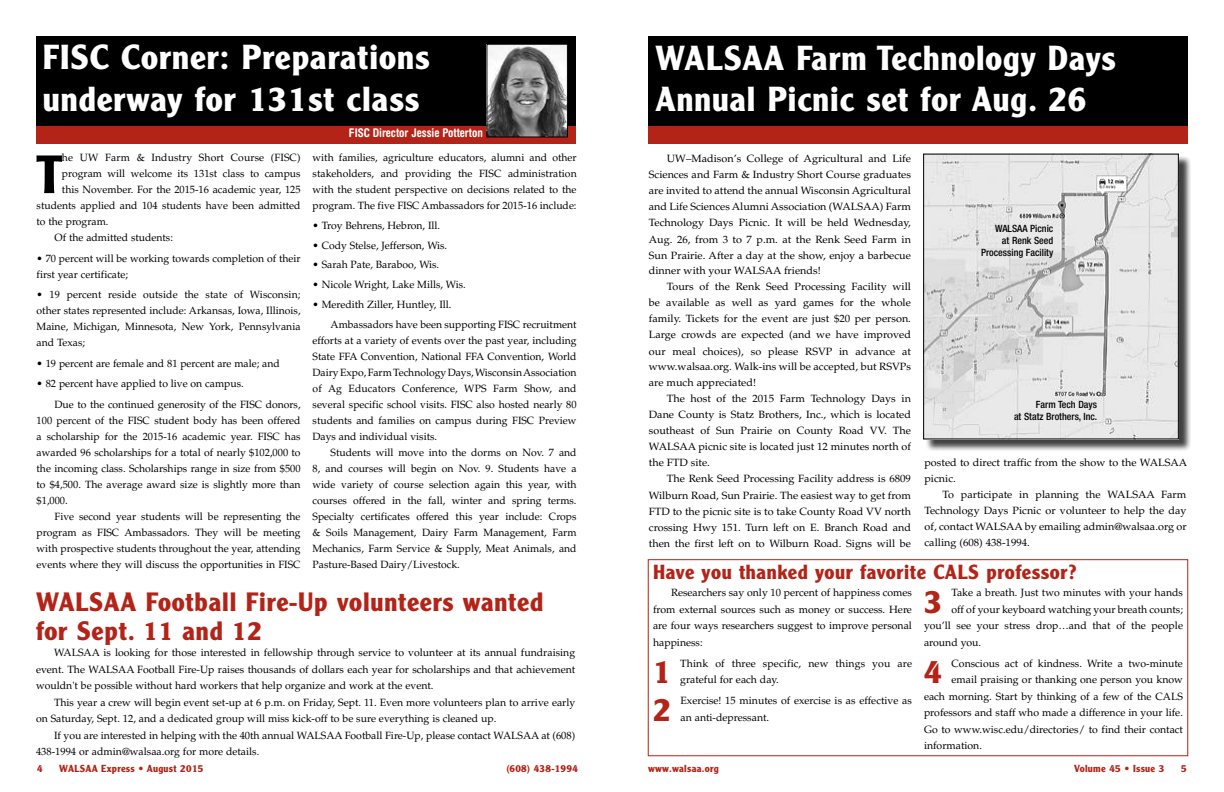
<style>
.page{position:relative;width:1224px;height:792px;background:#fff}
.page>*{position:absolute;margin:0;border:0;box-sizing:border-box;transform-origin:0 0}
.t1{font:700 52.7px "Clearface Gothic LT Std";color:#000}
.t2{font:700 34px/41.5px "Clearface Gothic LT Std";letter-spacing:.03em;color:#fff}
.t3{font:700 32px "Clearface Gothic LT Std";color:#b32317}
.t4{font:700 26px/29px "Clearface Gothic LT Std";letter-spacing:.03em;color:#b32317}
.t5{font:700 20px "Clearface Gothic LT Std";letter-spacing:.03em;color:#b32317}
.t6{font:700 condensed 12px "Helvetica Rounded LT Std";color:#fff}
.t7{font:10.5px/16px "Palatino LT Std";color:#000;text-align:justify}
.t8{font:500 condensed 10px/12px "Helvetica Neue LT Std";color:#000;text-align:right}
.t9{font:700 10px "Clearface Gothic LT Std";letter-spacing:.03em;color:#b32317}
</style>
<div class="page">
<div style="left:648px;top:36px;width:540px;height:90px;background:#000"></div>
<div style="left:648px;top:126px;width:540px;height:18px;background:#b32317"></div>
<div style="left:36px;top:36px;width:540px;height:90px;background:#000"></div>
<div style="left:36px;top:126px;width:540px;height:18px;background:#b32317"></div>
<div style="left:925px;top:156px;width:266px;height:296px;background:#000;opacity:.75"></div>
<img style="left:925px;top:156px;width:252px;height:281px">
<div style="left:923px;top:154px;width:256px;height:285px;border:1px solid #000"></div>
<div style="left:648px;top:559px;width:540px;height:197px;border:1px solid #b32317"></div>
<img style="left:489px;top:46px;width:77px;height:89px">
<div style="left:487px;top:44px;width:81px;height:93px;border:1px solid #000"></div>
<h2 class="t2" style="left:43px;top:37px;width:388px">FISC Corner: Preparations underway for 131st class</h2>
<h1 class="t1" style="left:37px;top:144px;width:27px">T</h1>
<p class="t7" style="left:62px;top:150px;width:240px">he UW Farm &amp; Industry Short Course (FISC)</p>
<p class="t6" style="left:349px;top:126px;width:135px">FISC Director Jessie Potterton</p>
<p class="t7" style="left:313px;top:150px;width:266px">with families, agriculture educators, alumni and other stakeholders, and providing the FISC administration with the student perspective on decisions related to the program. The five FISC Ambassadors for 2015-16 include:</p>
<p class="t7" style="left:313px;top:217px;width:129px">• Troy Behrens, Hebron, Ill.</p>
<p class="t7" style="left:313px;top:237px;width:136px">• Cody Stelse, Jefferson, Wis.</p>
<p class="t7" style="left:313px;top:257px;width:128px">• Sarah Pate, Baraboo, Wis.</p>
<p class="t7" style="left:313px;top:277px;width:155px">• Nicole Wright, Lake Mills, Wis.</p>
<p class="t7" style="left:331px;top:295px;width:248px;line-height:19.7px;text-indent:-18px">• Meredith Ziller, Huntley, Ill.<br>Ambassadors have been supporting FISC recruitment</p>
<p class="t7" style="left:313px;top:332px;width:266px">efforts at a variety of events over the past year, including State FFA Convention, National FFA Convention, World Dairy Expo, Farm Technology Days, Wisconsin Association of Ag Educators Conference, WPS Farm Show, and several specific school visits. FISC also hosted nearly 80 students and families on campus during FISC Preview Days and individual visits.</p>
<p class="t7" style="left:313px;top:444px;width:266px;text-indent:18px">Students will move into the dorms on Nov. 7 and 8, and courses will begin on Nov. 9. Students have a wide variety of course selection again this year, with courses offered in the fall, winter and spring terms.<br>Specialty certificates offered this year include: Crops &amp; Soils Management, Dairy Farm Management, Farm Mechanics, Farm Service &amp; Supply, Meat Animals, and Pasture-Based Dairy/Livestock.</p>
<p class="t7" style="left:62px;top:166px;width:240px">program will welcome its 131st class to campus</p>
<p class="t7" style="left:62px;top:182px;width:240px">this November. For the 2015-16 academic year, 125</p>
<p class="t7" style="left:37px;top:198px;width:266px">students applied and 104 students have been admitted</p>
<p class="t7" style="left:37px;top:214px;width:73px">to the program.</p>
<p class="t7" style="left:55px;top:230px;width:120px">Of the admitted students:</p>
<p class="t7" style="left:37px;top:250px;width:266px">• 70 percent will be working towards completion of their first year certificate;</p>
<p class="t7" style="left:37px;top:287px;width:266px">• 19 percent reside outside the state of Wisconsin; other states represented include: Arkansas, Iowa, Illinois, Maine, Michigan, Minnesota, New York, Pennsylvania and Texas;</p>
<p class="t7" style="left:37px;top:355px;width:245px">• 19 percent are female and 81 percent are male; and</p>
<p class="t7" style="left:55px;top:373px;width:248px;line-height:20.5px;text-indent:-18px">• 82 percent have applied to live on campus.<br>Due to the continued generosity of the FISC donors,</p>
<p class="t7" style="left:37px;top:412px;width:266px">100 percent of the FISC student body has been offered a scholarship for the 2015-16 academic year. FISC has awarded 96 scholarships for a total of nearly $102,000 to the incoming class. Scholarships range in size from $500 to $4,500. The average award size is slightly more than $1,000.</p>
<p class="t7" style="left:37px;top:508px;width:266px;text-indent:18px">Five second year students will be representing the program as FISC Ambassadors. They will be meeting with prospective students throughout the year, attending events where they will discuss the opportunities in FISC</p>
<h3 class="t4" style="left:36px;top:588px;width:509px">WALSAA Football Fire-Up volunteers wanted for Sept. 11 and 12</h3>
<p class="t7" style="left:36px;top:645px;width:541px;line-height:16.5px;text-indent:18px">WALSAA is looking for those interested in fellowship through service to volunteer at its annual fundraising event. The WALSAA Football Fire-Up raises thousands of dollars each year for scholarships and that achievement wouldn't be possible without hard workers that help organize and work at the event.</p>
<p class="t7" style="left:36px;top:694px;width:541px;line-height:16.5px;text-indent:18px">This year a crew will begin event set-up at 6 p.m. on Friday, Sept. 11. Even more volunteers plan to arrive early on Saturday, Sept. 12, and a dedicated group will miss kick-off to be sure everything is cleaned up.</p>
<p class="t7" style="left:36px;top:727px;width:541px;line-height:16.5px;text-indent:18px">If you are interested in helping with the 40th annual WALSAA Football Fire-Up, please contact WALSAA at (608)<br>438-1994 or admin@walsaa.org for more details.</p>
<h2 class="t2" style="left:656px;top:37px;width:462px">WALSAA Farm Technology Days<br>Annual Picnic set for Aug. 26</h2>
<p class="t7" style="left:649px;top:151px;width:264px;text-indent:18px">UW–Madison’s College of Agricultural and Life Sciences and Farm &amp; Industry Short Course graduates are invited to attend the annual Wisconsin Agricultural and Life Sciences Alumni Association (WALSAA) Farm Technology Days Picnic. It will be held Wednesday, Aug. 26, from 3 to 7 p.m. at the Renk Seed Farm in Sun Prairie. After a day at the show, enjoy a barbecue dinner with your WALSAA friends!</p>
<p class="t7" style="left:649px;top:279px;width:264px;text-indent:18px">Tours of the Renk Seed Processing Facility will be available as well as yard games for the whole family. Tickets for the event are just $20 per person.<br>Large crowds are expected (and we have improved our meal choices), so please RSVP in advance at www.walsaa.org. Walk-ins will be accepted, but RSVPs are much appreciated!</p>
<p class="t7" style="left:649px;top:391px;width:264px;text-indent:18px">The host of the 2015 Farm Technology Days in Dane County is Statz Brothers, Inc., which is located southeast of Sun Prairie on County Road VV. The WALSAA picnic site is located just 12 minutes north of the FTD site.</p>
<p class="t7" style="left:649px;top:471px;width:264px;text-indent:18px">The Renk Seed Processing Facility address is 6809<br>Wilburn Road, Sun Prairie. The easiest way to get from FTD to the picnic site is to take County Road VV north crossing Hwy 151. Turn left on E. Branch Road and then the first left on to Wilburn Road. Signs will be</p>
<p class="t8" style="left:981px;top:222px;width:74px">WALSAA Picnic<br>at Renk Seed<br>Processing Facility</p>
<p class="t8" style="left:1014px;top:398px;width:85px">Farm Tech Days<br>at Statz Brothers, Inc.</p>
<p class="t7" style="left:924px;top:454px;width:264px">posted to direct traffic from the show to the WALSAA picnic.</p>
<p class="t7" style="left:924px;top:486px;width:264px;text-indent:18px">To participate in planning the WALSAA Farm Technology Days Picnic or volunteer to help the day of, contact WALSAA by emailing admin@walsaa.org or calling (608) 438-1994.</p>
<h3 class="t5" style="left:653px;top:560px;width:425px">Have you thanked your favorite CALS professor?</h3>
<p class="t7" style="left:653px;top:584px;width:261px;line-height:16.5px;text-indent:18px">Researchers say only 10 percent of happiness comes from external sources such as money or success. Here are four ways researchers suggest to improve personal happiness:</p>
<h3 class="t3" style="left:653px;top:653px;width:19px">1</h3>
<p class="t7" style="left:680px;top:655px;width:233px;line-height:16.5px">Think of three specific, new things you are grateful for each day.</p>
<h3 class="t3" style="left:653px;top:691px;width:19px">2</h3>
<p class="t7" style="left:681px;top:692px;width:233px;line-height:16.5px">Exercise! 15 minutes of exercise is as effective as an anti-depressant.</p>
<h3 class="t3" style="left:924px;top:583px;width:19px">3</h3>
<p class="t7" style="left:952px;top:585px;width:233px">Take a breath. Just two minutes with your hands</p>
<p class="t7" style="left:952px;top:601px;width:233px">off of your keyboard watching your breath counts;</p>
<p class="t7" style="left:924px;top:618px;width:261px">you’ll see your stress drop…and that of the people</p>
<p class="t7" style="left:924px;top:634px;width:59px">around you.</p>
<h3 class="t3" style="left:924px;top:653px;width:19px">4</h3>
<p class="t7" style="left:952px;top:655px;width:233px">Conscious act of kindness. Write a two-minute</p>
<p class="t7" style="left:952px;top:672px;width:233px">email praising or thanking one person you know</p>
<p class="t7" style="left:924px;top:688px;width:261px">each morning. Start by thinking of a few of the CALS</p>
<p class="t7" style="left:924px;top:705px;width:260px">professors and staff who made a difference in your life.</p>
<p class="t7" style="left:924px;top:721px;width:261px">Go to www.wisc.edu/directories/ to find their contact</p>
<p class="t7" style="left:924px;top:738px;width:60px">information.</p>
<p class="t9" style="left:37px;top:763px;width:7px">4</p>
<p class="t9" style="left:59px;top:763px;width:146px">WALSAA Express • August 2015</p>
<p class="t9" style="left:506px;top:763px;width:73px">(608) 438-1994</p>
<p class="t9" style="left:648px;top:763px;width:72px">www.walsaa.org</p>
<p class="t9" style="left:1074px;top:763px;width:92px">Volume 45 • Issue 3</p>
<p class="t9" style="left:1181px;top:763px;width:7px">5</p>
</div>
